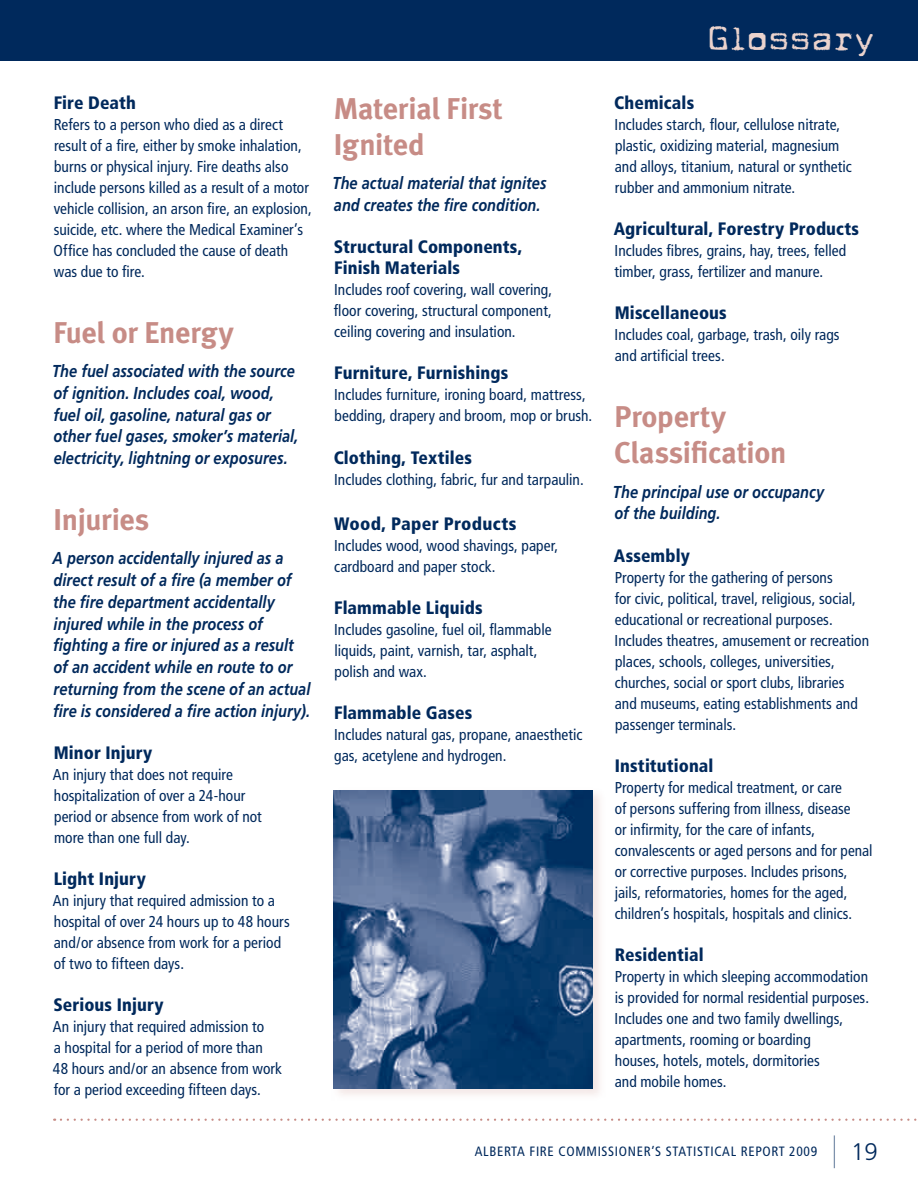
<style>
.page{position:relative;width:918px;height:1188px;background:#fff}
.page>*{position:absolute;margin:0;border:0;box-sizing:border-box;transform-origin:0 0}
.main_text{font:36px "Cuomotype";letter-spacing:.075em;color:#ebd3cd;scale:1.1 1}
.gloss_big_head{font:30px/36px "Meta Bold LF";letter-spacing:-.005em;color:#c78c86}
.t1{font:300 24px "Frutiger";color:#00295c}
.gloss_bold{font:900 condensed 18px/21px "Frutiger";letter-spacing:.005em;color:#00295c}
.bold_head{font:900 condensed 18px "Frutiger";letter-spacing:.015em;color:#00295c}
.gloss_italic{font:italic 700 17.25px/21.8px "Frutiger";letter-spacing:.005em;color:#00295c;scale:.84 1}
.gloss_main{font:condensed 15.75px/21px "Frutiger";color:#00295c}
.t2{font:condensed 13.5px "Frutiger";letter-spacing:.05em;color:#00295c}
.s1{font-stretch:condensed;font-size:32.7px}
</style>
<div class="page">
<svg style="left:61px;top:1119px;width:856px;height:2px"></svg>
<div style="left:330px;top:787px;width:276px;height:315px;background:#c78c86;opacity:.22"></div>
<img style="left:334px;top:790px;width:259px;height:298px">
<div style="left:0;top:0;width:918px;height:61px;background:#00295c"></div>
<p class="gloss_bold" style="left:54px;top:92px;width:84px">Fire Death</p>
<p class="gloss_main" style="left:54px;top:114px;width:260px">Refers to a person who died as a direct result of a fire, either by smoke inhalation, burns or physical injury. Fire deaths also include persons killed as a result of a motor vehicle collision, an arson fire, an explosion, suicide, etc. where the Medical Examiner’s Office has concluded the cause of death was due to fire.</p>
<p class="gloss_big_head" style="left:53px;top:314px;width:182px">Fuel or Energy</p>
<p class="gloss_italic" style="left:52px;top:360px;width:295px">The fuel associated with the source of ignition. Includes coal, wood, fuel oil, gasoline, natural gas or other fuel gases, smoker’s material, electricity, lightning or exposures.</p>
<p class="gloss_big_head" style="left:53px;top:501px;width:97px">Injuries</p>
<p class="gloss_italic" style="left:52px;top:547px;width:309px">A person accidentally injured as a direct result of a fire (a member of the fire department accidentally injured while in the process of fighting a fire or injured as a result of an accident while en route to or returning from the scene of an actual fire is considered a fire action injury).</p>
<p class="gloss_bold" style="left:54px;top:742px;width:100px">Minor Injury</p>
<p class="gloss_main" style="left:53px;top:764px;width:210px">An injury that does not require hospitalization of over a 24‑hour period or absence from work of not more than one full day.</p>
<p class="gloss_bold" style="left:54px;top:868px;width:94px">Light Injury</p>
<p class="gloss_main" style="left:53px;top:890px;width:238px">An injury that required admission to a hospital of over 24 hours up to 48 hours and/or absence from work for a period of two to fifteen days.</p>
<p class="gloss_bold" style="left:53px;top:995px;width:112px">Serious Injury</p>
<p class="gloss_main" style="left:53px;top:1016px;width:231px">An injury that required admission to<br>a hospital for a period of more than<br>48 hours and/or an absence from work for a period exceeding fifteen days.</p>
<p class="gloss_big_head" style="left:334px;top:90px;width:171px">Material First<br>Ignited</p>
<p class="gloss_italic" style="left:332px;top:172px;width:256px">The actual material that ignites and creates the fire condition.</p>
<p class="gloss_bold" style="left:334px;top:236px;width:190px">Structural Components,<br>Finish Materials</p>
<p class="gloss_main" style="left:334px;top:279px;width:220px;text-align:justify">Includes roof covering, wall covering, floor covering, structural component, ceiling covering and insulation.</p>
<p class="gloss_bold" style="left:334px;top:363px;width:176px">Furniture, Furnishings</p>
<p class="gloss_main" style="left:334px;top:384px;width:260px">Includes furniture, ironing board, mattress, bedding, drapery and broom, mop or brush.</p>
<p class="gloss_bold" style="left:334px;top:447px;width:140px">Clothing, Textiles</p>
<p class="gloss_main" style="left:334px;top:469px;width:251px">Includes clothing, fabric, fur and tarpaulin.</p>
<p class="bold_head" style="left:334px;top:512px;width:184px">Wood, Paper Products</p>
<p class="gloss_main" style="left:334px;top:535px;width:226px">Includes wood, wood shavings, paper, cardboard and paper stock.</p>
<p class="gloss_bold" style="left:334px;top:597px;width:150px">Flammable Liquids</p>
<p class="gloss_main" style="left:334px;top:619px;width:219px">Includes gasoline, fuel oil, flammable liquids, paint, varnish, tar, asphalt, polish and wax.</p>
<p class="gloss_bold" style="left:334px;top:702px;width:139px">Flammable Gases</p>
<p class="gloss_main" style="left:334px;top:724px;width:250px">Includes natural gas, propane, anaesthetic gas, acetylene and hydrogen.</p>
<p class="main_text" style="left:706px;top:21px;width:153px">Glossary</p>
<p class="gloss_bold" style="left:614px;top:92px;width:81px">Chemicals</p>
<p class="gloss_main" style="left:615px;top:114px;width:239px">Includes starch, flour, cellulose nitrate, plastic, oxidizing material, magnesium and alloys, titanium, natural or synthetic rubber and ammonium nitrate.</p>
<p class="gloss_bold" style="left:614px;top:218px;width:247px">Agricultural, Forestry Products</p>
<p class="gloss_main" style="left:615px;top:240px;width:233px">Includes fibres, grains, hay, trees, felled timber, grass, fertilizer and manure.</p>
<p class="gloss_bold" style="left:615px;top:302px;width:114px">Miscellaneous</p>
<p class="gloss_main" style="left:615px;top:324px;width:226px">Includes coal, garbage, trash, oily rags and artificial trees.</p>
<p class="gloss_big_head" style="left:614px;top:398px;width:174px">Property<br>Classification</p>
<p class="gloss_italic" style="left:613px;top:481px;width:253px">The principal use or occupancy of the building.</p>
<p class="gloss_bold" style="left:614px;top:545px;width:78px">Assembly</p>
<p class="gloss_main" style="left:615px;top:567px;width:256px">Property for the gathering of persons<br>for civic, political, travel, religious, social, educational or recreational purposes.<br>Includes theatres, amusement or recreation places, schools, colleges, universities, churches, social or sport clubs, libraries and museums, eating establishments and passenger terminals.</p>
<p class="gloss_bold" style="left:615px;top:755px;width:100px">Institutional</p>
<p class="gloss_main" style="left:615px;top:777px;width:259px">Property for medical treatment, or care<br>of persons suffering from illness, disease<br>or infirmity, for the care of infants, convalescents or aged persons and for penal or corrective purposes. Includes prisons, jails, reformatories, homes for the aged, children’s hospitals, hospitals and clinics.</p>
<p class="gloss_bold" style="left:615px;top:944px;width:90px">Residential</p>
<p class="gloss_main" style="left:615px;top:966px;width:256px">Property in which sleeping accommodation is provided for normal residential purposes.<br>Includes one and two family dwellings, apartments, rooming or boarding<br>houses, hotels, motels, dormitories<br>and mobile homes.</p>
<p class="t2" style="left:475px;top:1144px;width:344px">ALBERTA FIRE COMMISSIONER’S STATISTICAL REPORT 2009</p>
<h3 class="t1" style="left:833px;top:1138px;width:46px"><span class="s1">|</span> 19</h3>
</div>
